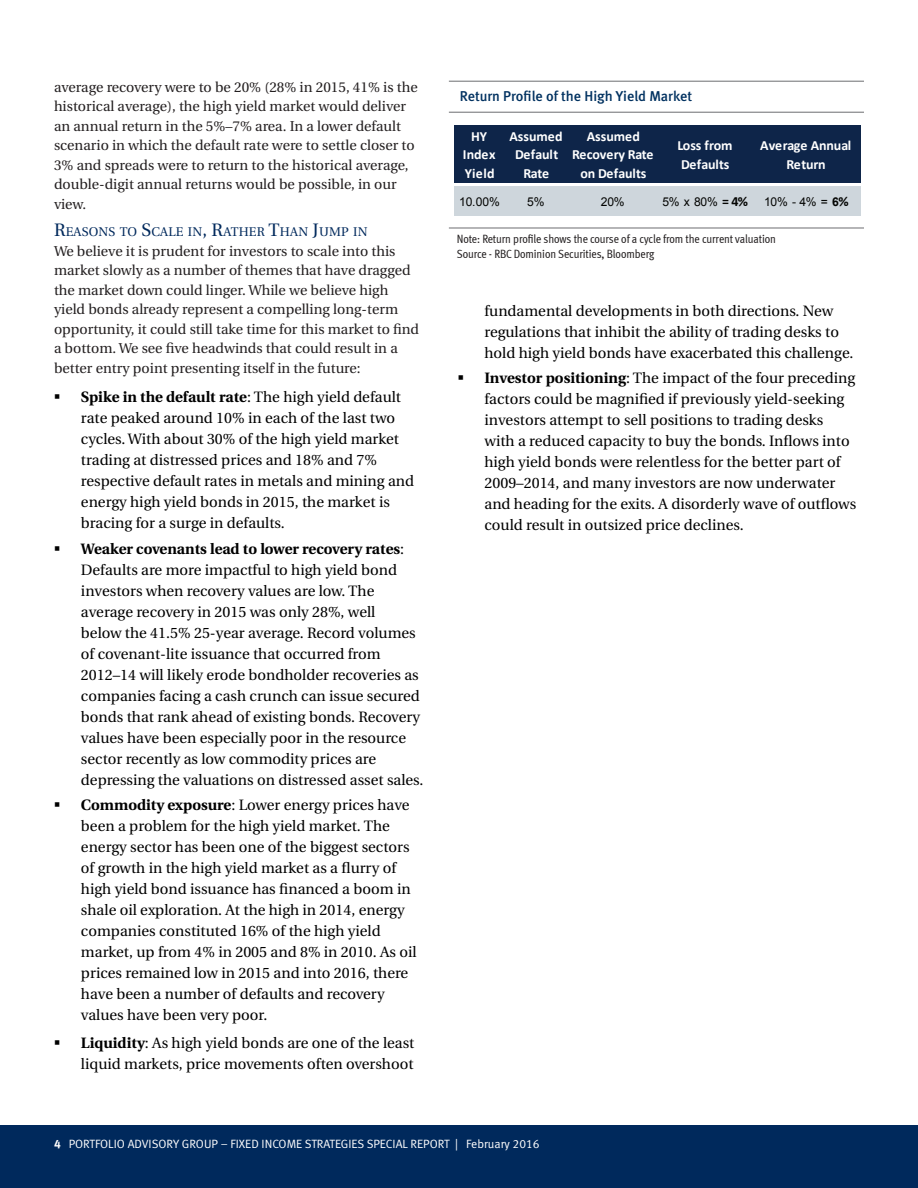
<style>
.page{position:relative;width:918px;height:1188px;background:#fff}
.page>*{position:absolute;margin:0;border:0;box-sizing:border-box;transform-origin:0 0}
.t1{font:15px/21px "Utopia";color:#000}
.t2{font:14.25px/19.5px "Utopia";color:#231f20}
.t3{font:14.25px "Meta Medium LF";color:#003160}
.t4{font:700 13.95px/18.8px "Calibri";letter-spacing:-.005em;color:#fff;text-align:center}
.t5{font:700 13.95px/18.8px "Calibri";letter-spacing:.015em;color:#fff;text-align:center}
.t6{font:12.6px "Utopia";letter-spacing:.015em;color:#00295c}
.t7{font:12.15px "Arial";letter-spacing:-.02em;color:#040503}
.t8{font:12px/15px "Meta Cond Book LF";letter-spacing:-.01em;color:#231f20}
.t9{font:12px "Meta Normal LF";color:#fff}
.s1{font-size:18px}
.s2{font-weight:700}
.s3{font-family:"Calibri";font-weight:700;font-size:13.95px}
.s4{font-family:"Meta Bold LF"}
</style>
<div class="page">
<div style="left:0;top:1125px;width:918px;height:63px;background:#00295c"></div>
<hr style="left:449px;top:228px;width:415px;height:1px;background:#6c6d70">
<div style="left:455px;top:125px;width:406px;height:60px;background:#0e2549"></div>
<hr style="left:455px;top:184px;width:406px;height:3px;background:#fff">
<div style="left:455px;top:186px;width:406px;height:30px;background:#ced6dc"></div>
<hr style="left:449px;top:112px;width:415px;height:1px;background:#6c6d70">
<hr style="left:449px;top:81px;width:415px;height:1px;background:#6c6d70">
<p class="t2" style="left:54px;top:77px;width:365px">average recovery were to be 20% (28% in 2015, 41% is the historical average), the high yield market would deliver an annual return in the 5%–7% area. In a lower default scenario in which the default rate were to settle closer to 3% and spreads were to return to the historical average, double-digit annual returns would be possible, in our view.</p>
<p class="t6" style="left:54px;top:225px;width:315px"><span class="s1">R</span>EASONS TO <span class="s1">S</span>CALE IN<span class="s1">, R</span>ATHER <span class="s1">T</span>HAN <span class="s1">J</span>UMP IN</p>
<p class="t2" style="left:54px;top:242px;width:367px">We believe it is prudent for investors to scale into this market slowly as a number of themes that have dragged the market down could linger. While we believe high yield bonds already represent a compelling long-term opportunity, it could still take time for this market to find a bottom. We see five headwinds that could result in a better entry point presenting itself in the future:</p>
<p class="t1" style="left:81px;top:387px;width:335px"><span class="s2">Spike in the default rate</span>: The high yield default rate peaked around 10% in each of the last two cycles. With about 30% of the high yield market trading at distressed prices and 18% and 7% respective default rates in metals and mining and energy high yield bonds in 2015, the market is bracing for a surge in defaults.</p>
<p class="t1" style="left:81px;top:538px;width:344px"><span class="s2">Weaker covenants lead to lower recovery rates</span>:<br>Defaults are more impactful to high yield bond investors when recovery values are low. The average recovery in 2015 was only 28%, well<br>below the 41.5% 25-year average. Record volumes of covenant-lite issuance that occurred from 2012–14 will likely erode bondholder recoveries as companies facing a cash crunch can issue secured bonds that rank ahead of existing bonds. Recovery values have been especially poor in the resource sector recently as low commodity prices are depressing the valuations on distressed asset sales.</p>
<p class="t1" style="left:81px;top:795px;width:337px"><span class="s2">Commodity exposure</span>: Lower energy prices have been a problem for the high yield market. The energy sector has been one of the biggest sectors of growth in the high yield market as a flurry of high yield bond issuance has financed a boom in shale oil exploration. At the high in 2014, energy companies constituted 16% of the high yield market, up from 4% in 2005 and 8% in 2010. As oil prices remained low in 2015 and into 2016, there have been a number of defaults and recovery values have been very poor.</p>
<p class="t1" style="left:81px;top:1033px;width:335px"><span class="s2">Liquidity</span>: As high yield bonds are one of the least liquid markets, price movements often overshoot</p>
<p class="t3" style="left:460px;top:88px;width:234px">Return Profile of the High Yield Market</p>
<p class="t5" style="left:463px;top:127px;width:34px">HY<br>Index<br>Yield</p>
<p class="t4" style="left:510px;top:127px;width:55px">Assumed<br>Default<br>Rate</p>
<p class="t4" style="left:572px;top:127px;width:83px">Assumed<br>Recovery Rate on Defaults</p>
<p class="t4" style="left:677px;top:136px;width:57px;text-align:left">Loss from<br>Defaults</p>
<p class="t4" style="left:760px;top:136px;width:93px">Average Annual<br>Return</p>
<p class="t7" style="left:459px;top:194px;width:42px">10.00%</p>
<p class="t7" style="left:527px;top:194px;width:19px">5%</p>
<p class="t7" style="left:601px;top:194px;width:25px">20%</p>
<p class="t7" style="left:662px;top:194px;width:188px">5% x 80% <span class="s3">= 4%</span> 10% - 4% = <span class="s2">6</span><span class="s3">%</span></p>
<p class="t8" style="left:457px;top:232px;width:321px">Note: Return profile shows the course of a cycle from the current valuation<br>Source - RBC Dominion Securities, Bloomberg</p>
<p class="t1" style="left:484px;top:300px;width:370px">fundamental developments in both directions. New regulations that inhibit the ability of trading desks to hold high yield bonds have exacerbated this challenge.</p>
<p class="t1" style="left:484px;top:368px;width:373px"><span class="s2">Investor positioning</span>: The impact of the four preceding factors could be magnified if previously yield-seeking investors attempt to sell positions to trading desks with a reduced capacity to buy the bonds. Inflows into high yield bonds were relentless for the better part of 2009–2014, and many investors are now underwater and heading for the exits. A disorderly wave of outflows could result in outsized price declines.</p>
<p class="t9" style="left:54px;top:1137px;width:487px"><span class="s4">4</span> PORTFOLIO ADVISORY GROUP – FIXED INCOME STRATEGIES SPECIAL REPORT | February 2016</p>
</div>
